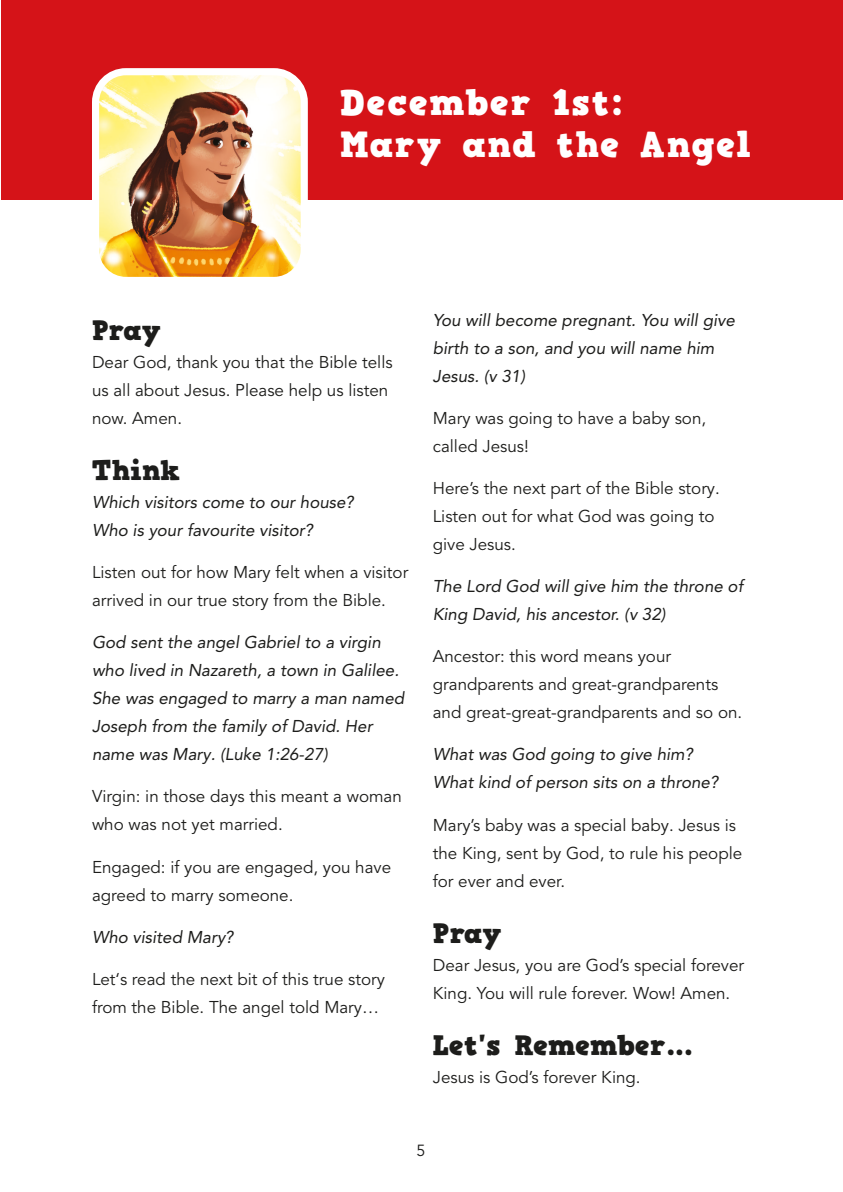
<style>
.page{position:relative;width:843px;height:1192px;background:#fff}
.page>*{position:absolute;margin:0;border:0;box-sizing:border-box;transform-origin:0 0}
.t1{font:36px/42px "HVD Comic Serif Pro";letter-spacing:.05em;color:#fff}
.t2{font:28px "HVD Comic Serif Pro";letter-spacing:.01em;color:#1d1d1b}
.t3{font:17px/28px "Avenir LT Pro";color:#1d1d1b}
.t4{font:italic 17px/28px "Avenir LT Pro";color:#1d1d1b}
.t5{font:16px "Avenir LT Pro";color:#1d1d1b}
</style>
<div class="page">
<div style="left:1px;top:0;width:842px;height:199px;background:#d51318"></div>
<img style="left:100px;top:76px;width:200px;height:200px">
<div style="left:92px;top:68px;width:216px;height:216px;border:7px solid #fff;border-radius:30px"></div>
<h1 class="t1" style="left:340px;top:81px;width:413px">December 1st:<br>Mary and the Angel</h1>
<h2 class="t2" style="left:92px;top:311px;width:71px">Pray</h2>
<p class="t3" style="left:92px;top:348px;width:302px">Dear God, thank you that the Bible tells us all about Jesus. Please help us listen now. Amen.</p>
<h2 class="t2" style="left:92px;top:451px;width:90px">Think</h2>
<p class="t4" style="left:92px;top:488px;width:263px">Which visitors come to our house?<br>Who is your favourite visitor?</p>
<p class="t3" style="left:92px;top:558px;width:318px">Listen out for how Mary felt when a visitor arrived in our true story from the Bible.</p>
<p class="t4" style="left:92px;top:628px;width:314px">God sent the angel Gabriel to a virgin who lived in Nazareth, a town in Galilee.<br>She was engaged to marry a man named Joseph from the family of David. Her name was Mary. (Luke 1:26-27)</p>
<p class="t3" style="left:92px;top:782px;width:311px">Virgin: in those days this meant a woman who was not yet married.</p>
<p class="t3" style="left:92px;top:852px;width:301px">Engaged: if you are engaged, you have agreed to marry someone.</p>
<p class="t4" style="left:92px;top:922px;width:143px">Who visited Mary?</p>
<p class="t3" style="left:92px;top:964px;width:295px">Let‘s read the next bit of this true story from the Bible. The angel told Mary…</p>
<p class="t4" style="left:433px;top:306px;width:304px">You will become pregnant. You will give birth to a son, and you will name him<br>Jesus. (v 31)</p>
<p class="t3" style="left:433px;top:404px;width:275px">Mary was going to have a baby son, called Jesus!</p>
<p class="t3" style="left:433px;top:474px;width:289px">Here’s the next part of the Bible story.<br>Listen out for what God was going to give Jesus.</p>
<p class="t4" style="left:433px;top:572px;width:312px">The Lord God will give him the throne of<br>King David, his ancestor. (v 32)</p>
<p class="t3" style="left:433px;top:642px;width:311px">Ancestor: this word means your grandparents and great-grandparents and great-great-grandparents and so on.</p>
<p class="t4" style="left:433px;top:740px;width:287px">What was God going to give him?<br>What kind of person sits on a throne?</p>
<p class="t3" style="left:433px;top:810px;width:311px">Mary’s baby was a special baby. Jesus is the King, sent by God, to rule his people for ever and ever.</p>
<h2 class="t2" style="left:433px;top:913px;width:71px">Pray</h2>
<p class="t3" style="left:433px;top:950px;width:313px">Dear Jesus, you are God’s special forever<br>King. You will rule forever. Wow! Amen.</p>
<h2 class="t2" style="left:433px;top:1025px;width:261px">Let's Remember...</h2>
<p class="t3" style="left:433px;top:1062px;width:209px">Jesus is God’s forever King.</p>
<p class="t5" style="left:416px;top:1140px;width:10px">5</p>
</div>
